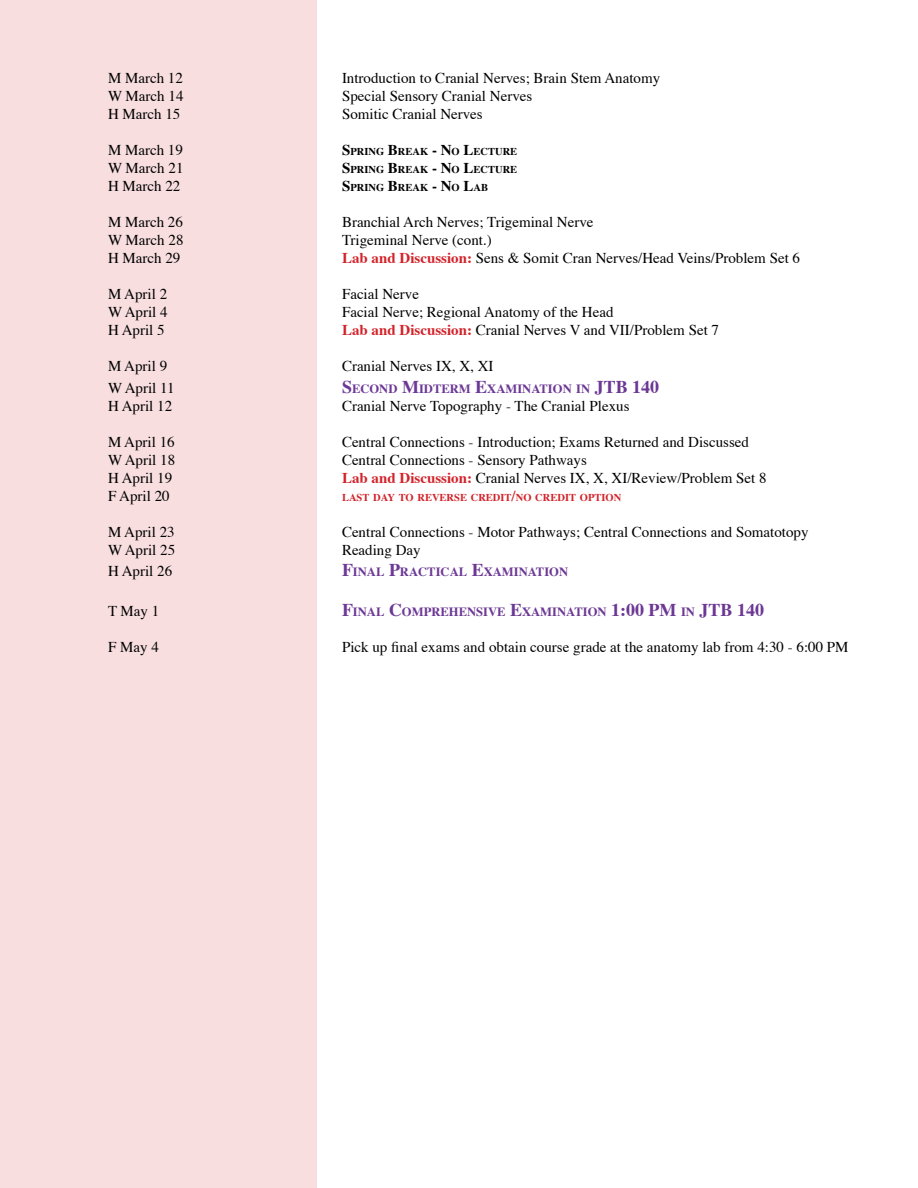
<style>
.page{position:relative;width:918px;height:1188px;background:#fff}
.page>*{position:absolute;margin:0;border:0;box-sizing:border-box;transform-origin:0 0}
.t1{font:15px "Times";color:#000}
.t2{font:700 12.6px "Times";color:#6c3895}
.t3{font:700 10.5px "Times";color:#000}
.t4{font:700 10.5px "Times";color:#d2232a}
.s1{font-size:15px}
.s2{font-weight:700;color:#d2232a}
.s3{font-size:18px}
</style>
<div class="page">
<div style="left:0;top:0;width:316px;height:1188px;background:#f8dedf"></div>
<p class="t1" style="left:108px;top:64px;width:76px">M March 12</p>
<p class="t1" style="left:342px;top:64px;width:320px">Introduction to Cranial Nerves; Brain Stem Anatomy</p>
<p class="t1" style="left:108px;top:82px;width:77px">W March 14</p>
<p class="t1" style="left:342px;top:82px;width:192px">Special Sensory Cranial Nerves</p>
<p class="t1" style="left:108px;top:100px;width:74px">H March 15</p>
<p class="t1" style="left:342px;top:100px;width:142px">Somitic Cranial Nerves</p>
<p class="t1" style="left:108px;top:136px;width:76px">M March 19</p>
<p class="t3" style="left:342px;top:142px;width:177px"><span class="s1">S</span>PRING <span class="s1">B</span>REAK <span class="s1">- N</span>O <span class="s1">L</span>ECTURE</p>
<p class="t1" style="left:108px;top:154px;width:77px">W March 21</p>
<p class="t3" style="left:342px;top:160px;width:177px"><span class="s1">S</span>PRING <span class="s1">B</span>REAK <span class="s1">- N</span>O <span class="s1">L</span>ECTURE</p>
<p class="t1" style="left:108px;top:172px;width:74px">H March 22</p>
<p class="t3" style="left:342px;top:178px;width:148px"><span class="s1">S</span>PRING <span class="s1">B</span>REAK <span class="s1">- N</span>O <span class="s1">L</span>AB</p>
<p class="t1" style="left:108px;top:208px;width:76px">M March 26</p>
<p class="t1" style="left:342px;top:208px;width:253px">Branchial Arch Nerves; Trigeminal Nerve</p>
<p class="t1" style="left:108px;top:226px;width:77px">W March 28</p>
<p class="t1" style="left:342px;top:226px;width:151px">Trigeminal Nerve (cont.)</p>
<p class="t1" style="left:108px;top:244px;width:74px">H March 29</p>
<p class="t1" style="left:342px;top:244px;width:460px"><span class="s2">Lab and Discussion:</span> Sens &amp; Somit Cran Nerves/Head Veins/Problem Set 6</p>
<p class="t1" style="left:108px;top:280px;width:61px">M April 2</p>
<p class="t1" style="left:342px;top:280px;width:79px">Facial Nerve</p>
<p class="t1" style="left:108px;top:298px;width:61px">W April 4</p>
<p class="t1" style="left:342px;top:298px;width:273px">Facial Nerve; Regional Anatomy of the Head</p>
<p class="t1" style="left:108px;top:316px;width:58px">H April 5</p>
<p class="t1" style="left:342px;top:316px;width:379px"><span class="s2">Lab and Discussion:</span> Cranial Nerves V and VII/Problem Set 7</p>
<p class="t1" style="left:108px;top:352px;width:61px">M April 9</p>
<p class="t1" style="left:342px;top:352px;width:153px">Cranial Nerves IX, X, XI</p>
<p class="t1" style="left:108px;top:374px;width:68px">W April 11</p>
<p class="t2" style="left:342px;top:377px;width:319px"><span class="s3">S</span>ECOND <span class="s3">M</span>IDTERM <span class="s3">E</span>XAMINATION IN <span class="s3">JTB 140</span></p>
<p class="t1" style="left:108px;top:392px;width:66px">H April 12</p>
<p class="t1" style="left:342px;top:392px;width:289px">Cranial Nerve Topography - The Cranial Plexus</p>
<p class="t1" style="left:108px;top:428px;width:68px">M April 16</p>
<p class="t1" style="left:342px;top:428px;width:409px">Central Connections - Introduction; Exams Returned and Discussed</p>
<p class="t1" style="left:108px;top:446px;width:69px">W April 18</p>
<p class="t1" style="left:342px;top:446px;width:246px">Central Connections - Sensory Pathways</p>
<p class="t1" style="left:108px;top:464px;width:66px">H April 19</p>
<p class="t1" style="left:342px;top:464px;width:426px"><span class="s2">Lab and Discussion:</span> Cranial Nerves IX, X, XI/Review/Problem Set 8</p>
<p class="t1" style="left:108px;top:482px;width:63px">F April 20</p>
<p class="t4" style="left:342px;top:487px;width:281px">LAST DAY TO REVERSE CREDIT<span class="s1">/</span>NO CREDIT OPTION</p>
<p class="t1" style="left:108px;top:518px;width:68px">M April 23</p>
<p class="t1" style="left:342px;top:518px;width:468px">Central Connections - Motor Pathways; Central Connections and Somatotopy</p>
<p class="t1" style="left:108px;top:536px;width:69px">W April 25</p>
<p class="t1" style="left:342px;top:536px;width:80px">Reading Day</p>
<p class="t1" style="left:108px;top:557px;width:66px">H April 26</p>
<p class="t2" style="left:342px;top:560px;width:228px"><span class="s3">F</span>INAL <span class="s3">P</span>RACTICAL <span class="s3">E</span>XAMINATION</p>
<p class="t1" style="left:108px;top:597px;width:53px">T May 1</p>
<p class="t2" style="left:342px;top:600px;width:424px"><span class="s3">F</span>INAL <span class="s3">C</span>OMPREHENSIVE <span class="s3">E</span>XAMINATION <span class="s3">1:00 PM</span> IN <span class="s3">JTB 140</span></p>
<p class="t1" style="left:108px;top:633px;width:52px">F May 4</p>
<p class="t1" style="left:342px;top:633px;width:508px">Pick up final exams and obtain course grade at the anatomy lab from 4:30 - 6:00 PM</p>
</div>
